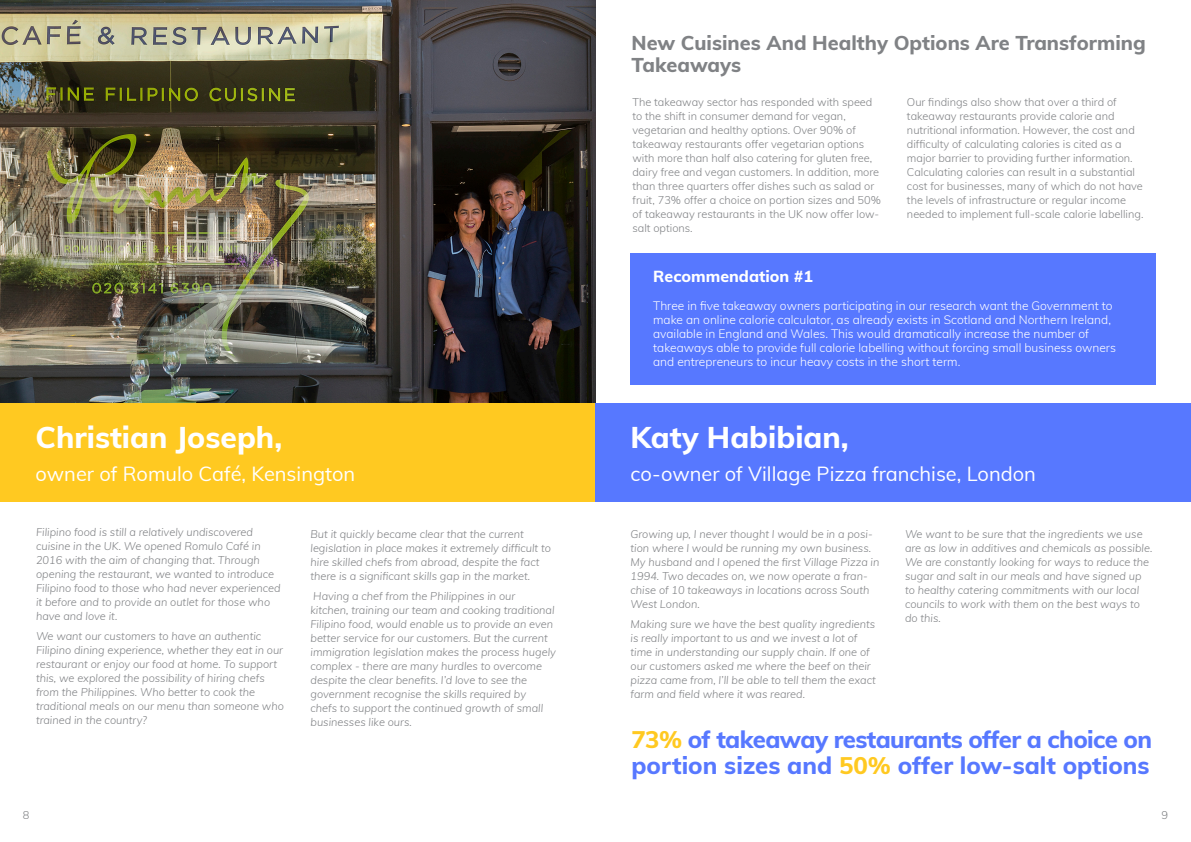
<style>
.page{position:relative;width:1191px;height:842px;background:#fff}
.page>*{position:absolute;margin:0;border:0;box-sizing:border-box;transform-origin:0 0}
.Headline{font:800 30px "Muli";color:#fff}
.t1{font:800 24px/25.9px "Muli";letter-spacing:-.025em;color:#5778ff}
.Headline-2{font:20px "Muli";color:#fff}
.t2{font:800 20px/21.6px "Muli";color:#808285}
.t3{font:800 16px "Muli";color:#fff}
.t4{font:300 12px/14px "Muli";color:#fff}
.t5{font:italic 300 11px/14px "Muli";color:#808285}
.t6{font:300 11px/14px "Muli";color:#808285}
.s1{color:#ffc921}
</style>
<div class="page">
<img style="left:0;top:0;width:595px;height:403px">
<div style="left:0;top:403px;width:595px;height:99px;background:#ffc921"></div>
<div style="left:595px;top:403px;width:596px;height:99px;background:#5778ff"></div>
<div style="left:630px;top:253px;width:526px;height:132px;background:#5778ff"></div>
<p class="t2" style="left:631px;top:31px;width:516px">New Cuisines And Healthy Options Are Transforming<br>Takeaways</p>
<p class="t6" style="left:632px;top:95px;width:250px">The takeaway sector has responded with speed to the shift in consumer demand for vegan, vegetarian and healthy options. Over 90% of takeaway restaurants offer vegetarian options with more than half also catering for gluten free, dairy free and vegan customers. In addition, more than three quarters offer dishes such as salad or fruit, 73% offer a choice on portion sizes and 50% of takeaway restaurants in the UK now offer low&shy;salt options.</p>
<p class="t6" style="left:907px;top:95px;width:238px">Our findings also show that over a third of takeaway restaurants provide calorie and nutritional information. However, the cost and difficulty of calculating calories is cited as a major barrier to providing further information.<br>Calculating calories can result in a substantial cost for businesses, many of which do not have the levels of infrastructure or regular income needed to implement full-scale calorie labelling.</p>
<p class="Headline" style="left:36px;top:415px;width:248px">Christian Joseph,</p>
<p class="Headline-2" style="left:36px;top:459px;width:321px">owner of Romulo Café, Kensington</p>
<p class="t5" style="left:36px;top:525px;width:246px">Filipino food is still a relatively undiscovered cuisine in the UK. We opened Romulo Café in 2016 with the aim of changing that. Through opening the restaurant, we wanted to introduce Filipino food to those who had never experienced it before and to provide an outlet for those who have and love it.</p>
<p class="t5" style="left:36px;top:628px;width:249px">We want our customers to have an authentic Filipino dining experience, whether they eat in our restaurant or enjoy our food at home. To support this, we explored the possibility of hiring chefs from the Philippines. Who better to cook the traditional meals on our menu than someone who trained in the country?</p>
<p class="t5" style="left:310px;top:526px;width:242px">But it quickly became clear that the current legislation in place makes it extremely difficult to hire skilled chefs from abroad, despite the fact there is a significant skills gap in the market.</p>
<p class="t5" style="left:310px;top:588px;width:247px">Having a chef from the Philippines in our<br>kitchen, training our team and cooking traditional Filipino food, would enable us to provide an even better service for our customers. But the current immigration legislation makes the process hugely complex - there are many hurdles to overcome despite the clear benefits. I’d love to see the government recognise the skills required by<br>chefs to support the continued growth of small businesses like ours.</p>
<p class="t3" style="left:653px;top:264px;width:161px">Recommendation #1</p>
<p class="t4" style="left:653px;top:298px;width:464px">Three in five takeaway owners participating in our research want the Government to make an online calorie calculator, as already exists in Scotland and Northern Ireland, available in England and Wales. This would dramatically increase the number of takeaways able to provide full calorie labelling without forcing small business owners and entrepreneurs to incur heavy costs in the short term.</p>
<p class="Headline" style="left:630px;top:415px;width:220px">Katy Habibian,</p>
<p class="Headline-2" style="left:630px;top:459px;width:407px">co-owner of Village Pizza franchise, London</p>
<p class="t5" style="left:630px;top:526px;width:250px">Growing up, I never thought I would be in a posi&shy;tion where I would be running my own business.<br>My husband and I opened the first Village Pizza in 1994. Two decades on, we now operate a fran&shy;chise of 10 takeaways in locations across South West London.</p>
<p class="t5" style="left:630px;top:616px;width:247px">Making sure we have the best quality ingredients is really important to us and we invest a lot of time in understanding our supply chain. If one of our customers asked me where the beef on their pizza came from, I’ll be able to tell them the exact farm and field where it was reared.</p>
<p class="t5" style="left:905px;top:526px;width:249px">We want to be sure that the ingredients we use are as low in additives and chemicals as possible.<br>We are constantly looking for ways to reduce the sugar and salt in our meals and have signed up to healthy catering commitments with our local councils to work with them on the best ways to do this.</p>
<p class="t1" style="left:631px;top:726px;width:522px"><span class="s1">73%</span> of takeaway restaurants offer a choice on portion sizes and <span class="s1">50%</span> offer low-salt options</p>
<p class="t6" style="left:23px;top:808px;width:8px">8</p>
<p class="t6" style="left:1161px;top:808px;width:8px">9</p>
</div>
